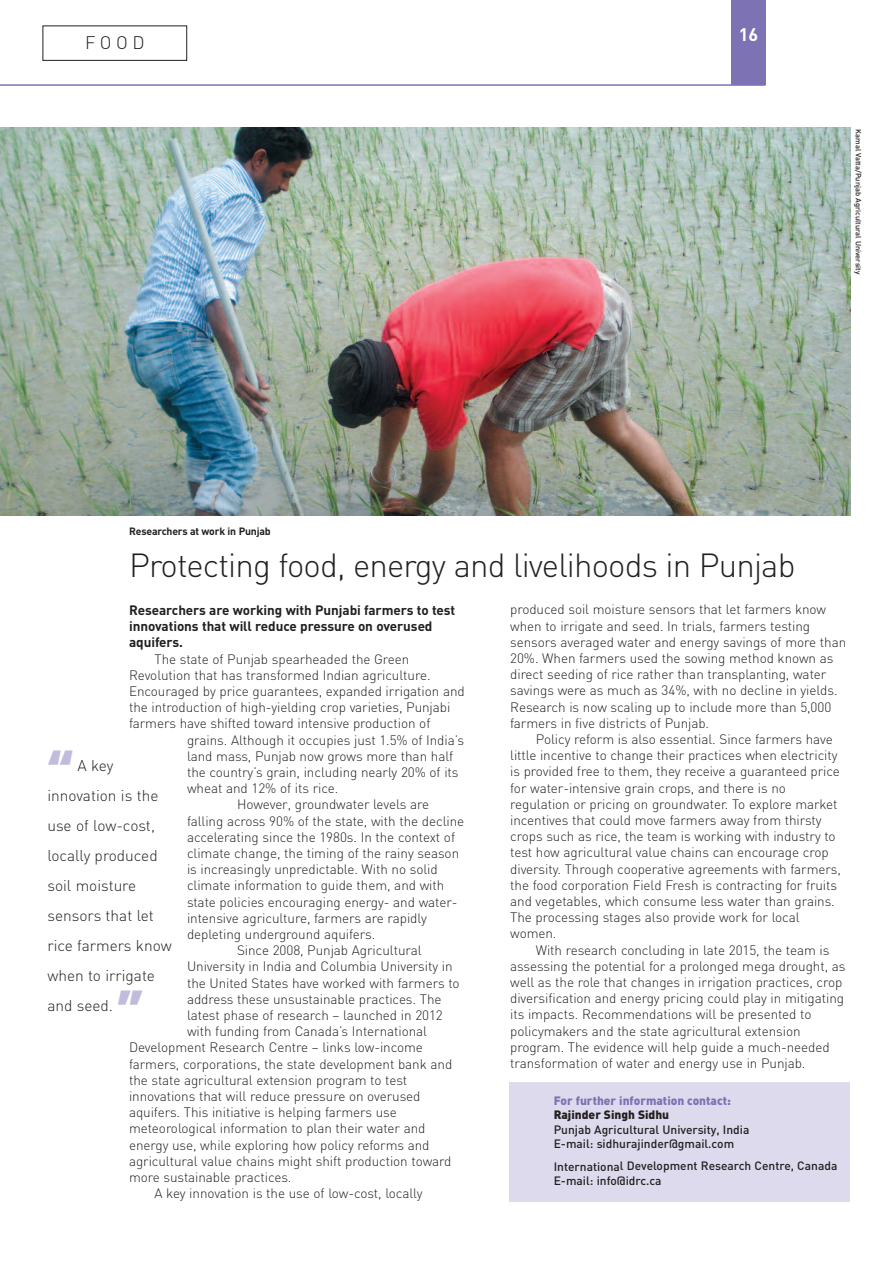
<style>
.page{position:relative;width:893px;height:1263px;background:#fff}
.page>*{position:absolute;margin:0;border:0;box-sizing:border-box;transform-origin:0 0}
.t1{font:900 46.5px "Frutiger";color:#c1bbdc}
.t2{font:300 33px "DIN";letter-spacing:-.025em;color:#231f20}
.t3{font:300 18px "DIN";color:#231f20}
.t4{font:700 18px "DIN";color:#fff}
.t5{font:300 15.45px/30px "DIN";color:#231f20}
.t6{font:300 13.5px/16.2px "DIN";letter-spacing:-.005em;color:#231f20}
.t7{font:700 13.5px/16.2px "DIN";letter-spacing:-.005em;color:#231f20}
.t8{font:500 12px/14.4px "DIN";color:#231f20}
.t9{font:900 12px "DIN";color:#7d72b4}
.t10{font:900 12px "DIN";color:#231f20}
.t11{font:700 10.5px "DIN";letter-spacing:-.015em;color:#231f20}
.t12{font:500 7.5px "DIN";color:#231f20}
</style>
<div class="page">
<img style="left:0;top:128px;width:850px;height:387px">
<div style="left:510px;top:1082px;width:340px;height:119px;background:#dddaed"></div>
<div style="left:731px;top:0;width:34px;height:85px;background:#7d72b4"></div>
<hr style="left:0;top:84px;width:765px;height:2px;background:#7d72b4">
<div style="left:43px;top:26px;width:144px;height:35px;border:1px solid #231f20"></div>
<h3 class="t3" style="left:85px;top:33px;width:61px">FOOD</h3>
<h3 class="t4" style="left:739px;top:25px;width:21px">16</h3>
<p class="t12" style="left:863px;top:129px;width:147px;rotate:90deg">Kamal Vatta/Punjab Agricultural University</p>
<p class="t11" style="left:129px;top:525px;width:143px">Researchers at work in Punjab</p>
<h2 class="t2" style="left:129px;top:546px;width:668px">Protecting food, energy and livelihoods in Punjab</h2>
<p class="t7" style="left:129px;top:602px;width:328px">Researchers are working with Punjabi farmers to test innovations that will reduce pressure on overused aquifers.</p>
<p class="t6" style="left:155px;top:651px;width:256px">The state of Punjab spearheaded the Green</p>
<p class="t6" style="left:129px;top:667px;width:303px">Revolution that has transformed Indian agriculture.</p>
<p class="t6" style="left:129px;top:683px;width:337px">Encouraged by price guarantees, expanded irrigation and</p>
<p class="t6" style="left:129px;top:699px;width:323px">the introduction of high-yielding crop varieties, Punjabi</p>
<p class="t6" style="left:129px;top:715px;width:303px">farmers have shifted toward intensive production of</p>
<p class="t6" style="left:187px;top:732px;width:279px">grains. Although it occupies just 1.5% of India’s</p>
<p class="t6" style="left:187px;top:748px;width:268px">land mass, Punjab now grows more than half</p>
<p class="t6" style="left:187px;top:764px;width:273px">the country’s grain, including nearly 20% of its</p>
<p class="t6" style="left:187px;top:780px;width:153px">wheat and 12% of its rice.</p>
<p class="t6" style="left:237px;top:796px;width:194px">However, groundwater levels are</p>
<p class="t6" style="left:187px;top:813px;width:279px">falling across 90% of the state, with the decline</p>
<p class="t6" style="left:187px;top:829px;width:270px">accelerating since the 1980s. In the context of</p>
<p class="t6" style="left:187px;top:845px;width:274px">climate change, the timing of the rainy season</p>
<p class="t6" style="left:187px;top:861px;width:252px">is increasingly unpredictable. With no solid</p>
<p class="t6" style="left:187px;top:877px;width:259px">climate information to guide them, and with</p>
<p class="t6" style="left:187px;top:894px;width:272px">state policies encouraging energy- and water-</p>
<p class="t6" style="left:187px;top:910px;width:241px">intensive agriculture, farmers are rapidly</p>
<p class="t6" style="left:187px;top:926px;width:190px">depleting underground aquifers.</p>
<p class="t6" style="left:237px;top:942px;width:186px">Since 2008, Punjab Agricultural</p>
<p class="t6" style="left:187px;top:958px;width:267px">University in India and Columbia University in</p>
<p class="t6" style="left:187px;top:975px;width:274px">the United States have worked with farmers to</p>
<p class="t6" style="left:187px;top:991px;width:256px">address these unsustainable practices. The</p>
<p class="t6" style="left:187px;top:1007px;width:257px">latest phase of research – launched in 2012</p>
<p class="t6" style="left:187px;top:1023px;width:242px">with funding from Canada’s International</p>
<p class="t6" style="left:129px;top:1039px;width:295px">Development Research Centre – links low-income</p>
<p class="t6" style="left:129px;top:1056px;width:325px">farmers, corporations, the state development bank and</p>
<p class="t6" style="left:129px;top:1072px;width:280px">the state agricultural extension program to test</p>
<p class="t6" style="left:129px;top:1088px;width:293px">innovations that will reduce pressure on overused</p>
<p class="t6" style="left:129px;top:1104px;width:269px">aquifers. This initiative is helping farmers use</p>
<p class="t6" style="left:129px;top:1120px;width:298px">meteorological information to plan their water and</p>
<p class="t6" style="left:129px;top:1137px;width:302px">energy use, while exploring how policy reforms and</p>
<p class="t6" style="left:129px;top:1153px;width:324px">agricultural value chains might shift production toward</p>
<p class="t6" style="left:129px;top:1169px;width:164px">more sustainable practices.</p>
<p class="t6" style="left:155px;top:1185px;width:269px">A key innovation is the use of low-cost, locally</p>
<h1 class="t1" style="left:47px;top:748px;width:27px">“</h1>
<p class="t5" style="left:47px;top:751px;width:126px;text-indent:30px">A key innovation is the use of low-cost, locally produced soil moisture sensors that let rice farmers know when to irrigate and seed.</p>
<h1 class="t1" style="left:117px;top:988px;width:27px">”</h1>
<p class="t6" style="left:510px;top:602px;width:337px">produced soil moisture sensors that let farmers know when to irrigate and seed. In trials, farmers testing sensors averaged water and energy savings of more than 20%. When farmers used the sowing method known as direct seeding of rice rather than transplanting, water savings were as much as 34%, with no decline in yields.<br>Research is now scaling up to include more than 5,000 farmers in five districts of Punjab.</p>
<p class="t6" style="left:510px;top:731px;width:332px;text-indent:26px">Policy reform is also essential. Since farmers have little incentive to change their practices when electricity is provided free to them, they receive a guaranteed price for water-intensive grain crops, and there is no regulation or pricing on groundwater. To explore market incentives that could move farmers away from thirsty crops such as rice, the team is working with industry to test how agricultural value chains can encourage crop diversity. Through cooperative agreements with farmers, the food corporation Field Fresh is contracting for fruits and vegetables, which consume less water than grains.<br>The processing stages also provide work for local women.</p>
<p class="t6" style="left:510px;top:942px;width:337px;text-indent:26px">With research concluding in late 2015, the team is assessing the potential for a prolonged mega drought, as well as the role that changes in irrigation practices, crop diversification and energy pricing could play in mitigating its impacts. Recommendations will be presented to policymakers and the state agricultural extension program. The evidence will help guide a much-needed transformation of water and energy use in Punjab.</p>
<p class="t9" style="left:554px;top:1093px;width:179px">For further information contact:</p>
<p class="t10" style="left:554px;top:1108px;width:117px">Rajinder Singh Sidhu</p>
<p class="t8" style="left:554px;top:1122px;width:197px">Punjab Agricultural University, India<br>E-mail: sidhurajinder@gmail.com</p>
<p class="t8" style="left:554px;top:1159px;width:285px">International Development Research Centre, Canada<br>E-mail: info@idrc.ca</p>
</div>
